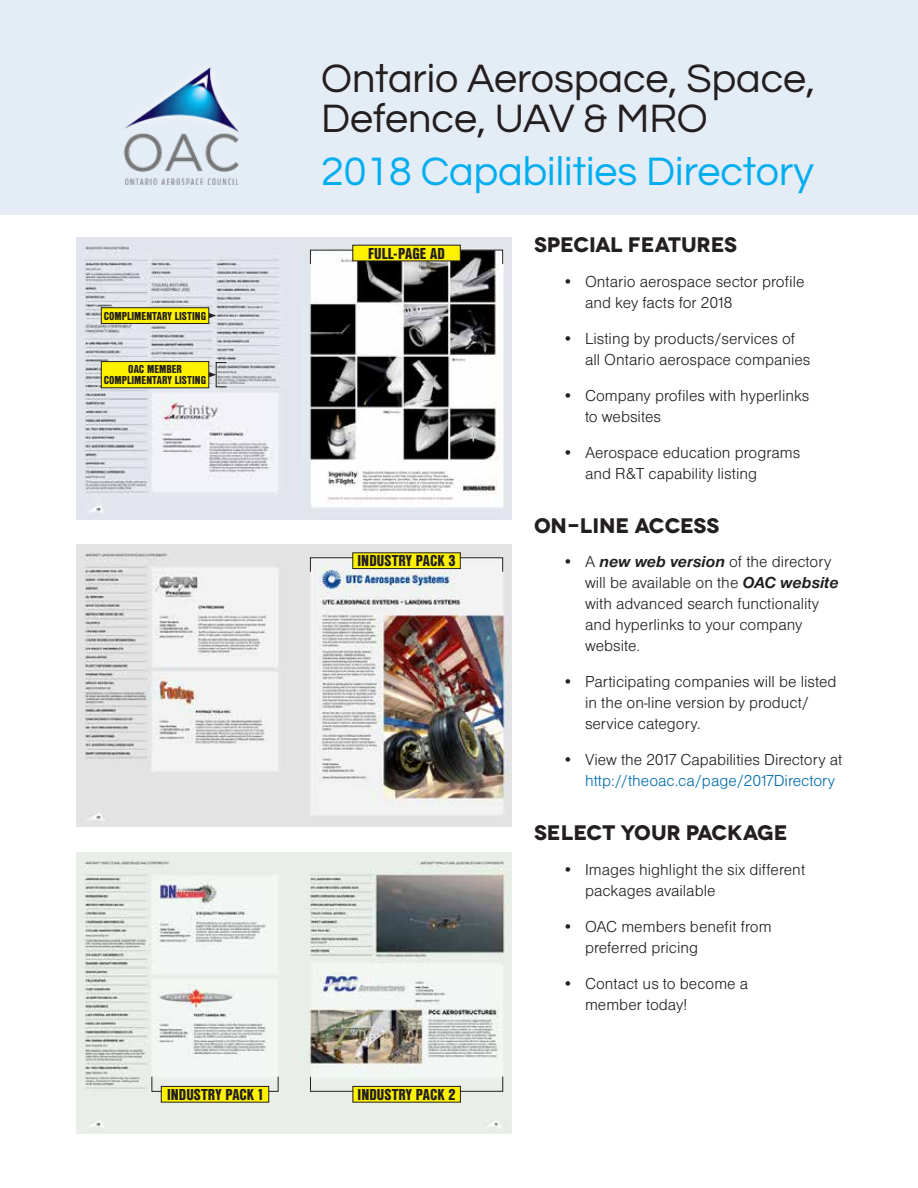
<style>
.page{position:relative;width:918px;height:1188px;background:#fff}
.page>*{position:absolute;margin:0;border:0;box-sizing:border-box;transform-origin:0 0}
.t1{font:41.25px/40.5px "Questrial";color:#231f20}
.t2{font:41.25px "Questrial";color:#00aeef}
.t3{font:700 21px "Novecentowide";letter-spacing:-.01em;color:#231f20}
.t4{font:16.5px/21px "Nimbus San D Ligh";color:#231f20}
.t5{font:16.5px "Nimbus San D Blac Cond";color:#231f20}
.t6{font:16.5px "Nimbus San D Ligh";color:#006dac}
.t7{font:12px/10.5px "Nimbus San D Blac Cond";color:#231f20;text-align:center}
.s1{font-family:"Nimbus San D";font-weight:700;font-style:italic}
</style>
<div class="page">
<img style="left:76px;top:545px;width:436px;height:282px">
<img style="left:76px;top:238px;width:436px;height:281px">
<img style="left:76px;top:852px;width:436px;height:282px">
<div style="left:0;top:0;width:918px;height:214px;background:#e4ecf5"></div>
<img style="left:123px;top:67px;width:116px;height:118px">
<svg style="left:310px;top:552px;width:193px;height:20px"></svg>
<svg style="left:310px;top:1076px;width:194px;height:27px;background:#e2e195"></svg>
<svg style="left:310px;top:244px;width:193px;height:21px"></svg>
<svg style="left:151px;top:1076px;width:128px;height:27px;background:#e2de6e"></svg>
<svg style="left:101px;top:307px;width:115px;height:17px;background:#dfd412"></svg>
<svg style="left:101px;top:361px;width:115px;height:28px;background:#e8dd14"></svg>
<p class="t7" style="left:104px;top:310px;width:104px">COMPLIMENTARY LISTING</p>
<p class="t7" style="left:104px;top:364px;width:104px">OAC MEMBER<br>COMPLIMENTARY LISTING</p>
<p class="t5" style="left:167px;top:1085px;width:97px">INDUSTRY PACK 1</p>
<h1 class="t1" style="left:321px;top:59px;width:496px">Ontario Aerospace, Space,<br>Defence, UAV &amp; MRO</h1>
<h1 class="t2" style="left:321px;top:151px;width:494px">2018 Capabilities Directory</h1>
<p class="t5" style="left:368px;top:244px;width:78px">FULL-PAGE AD</p>
<p class="t5" style="left:358px;top:551px;width:100px">INDUSTRY PACK 3</p>
<p class="t5" style="left:358px;top:1085px;width:100px">INDUSTRY PACK 2</p>
<p class="t3" style="left:534px;top:232px;width:205px">SPECIAL FEATURES</p>
<p class="t4" style="left:585px;top:271px;width:221px;text-indent:-23px">• Ontario aerospace sector profile and key facts for 2018</p>
<p class="t4" style="left:585px;top:328px;width:227px;text-indent:-23px">• Listing by products/services of all Ontario aerospace companies</p>
<p class="t4" style="left:585px;top:385px;width:226px;text-indent:-23px">• Company profiles with hyperlinks to websites</p>
<p class="t4" style="left:585px;top:442px;width:217px;text-indent:-23px">• Aerospace education programs and R&amp;T capability listing</p>
<p class="t3" style="left:534px;top:512px;width:187px">ON-LINE ACCESS</p>
<p class="t4" style="left:585px;top:551px;width:255px;text-indent:-23px">• A <span class="s1">new web version</span> of the directory will be available on the <span class="s1">OAC website </span>with advanced search functionality and hyperlinks to your company website.</p>
<p class="t4" style="left:585px;top:671px;width:253px;text-indent:-23px">• Participating companies will be listed in the on-line version by product/ service category.</p>
<p class="t4" style="left:563px;top:749px;width:281px">• View the 2017 Capabilities Directory at</p>
<p class="t6" style="left:585px;top:772px;width:252px">http://theoac.ca/page/2017Directory</p>
<p class="t3" style="left:534px;top:820px;width:255px">SELECT YOUR PACKAGE</p>
<p class="t4" style="left:585px;top:859px;width:222px;text-indent:-23px">• Images highlight the six different packages available</p>
<p class="t4" style="left:585px;top:916px;width:188px;text-indent:-23px">• OAC members benefit from preferred pricing</p>
<p class="t4" style="left:585px;top:973px;width:165px;text-indent:-23px">• Contact us to become a member today!</p>
</div>
